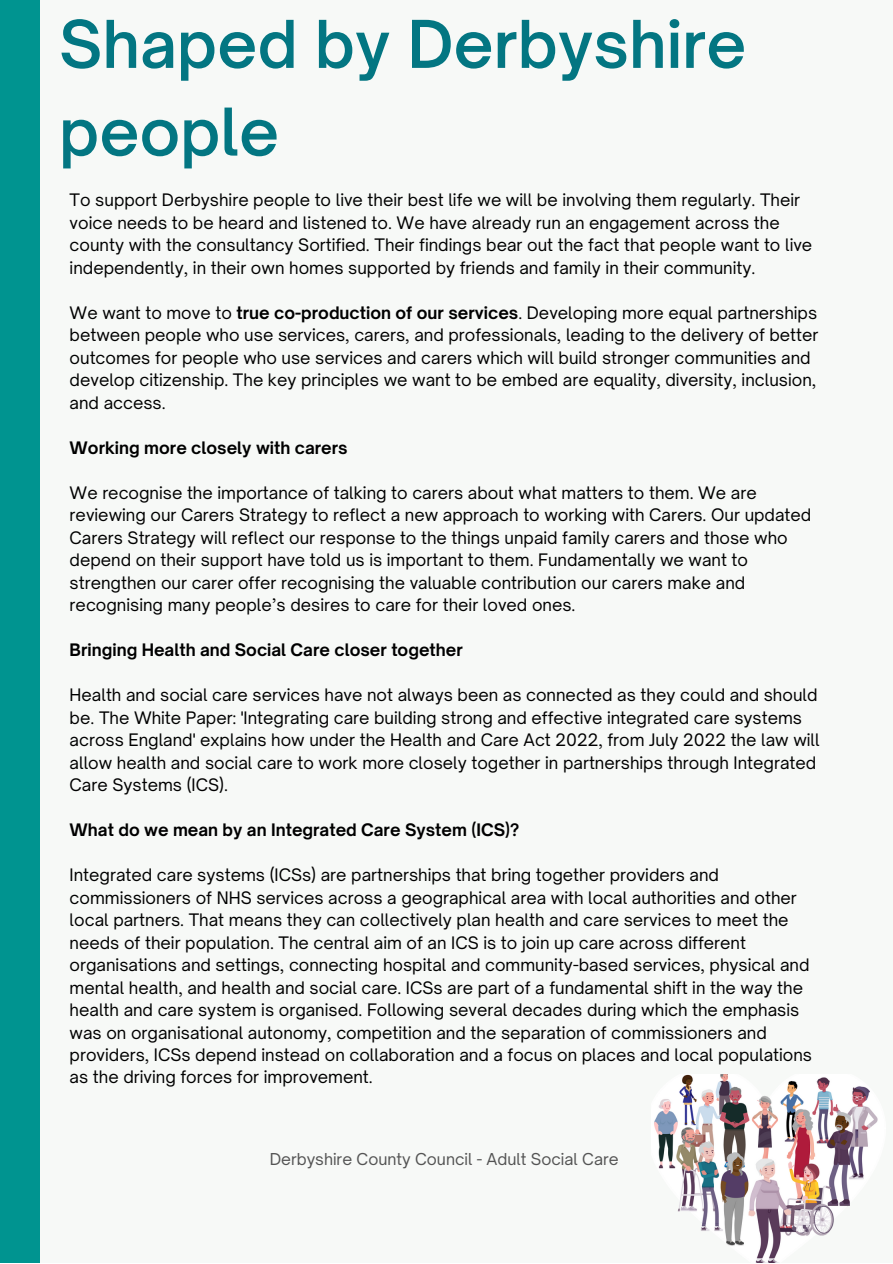
<style>
.page{position:relative;width:893px;height:1264px;background:#fff}
.page>*{position:absolute;margin:0;border:0;box-sizing:border-box;transform-origin:0 0}
.t1{font:600 63px/87.8px "Open Sauce One";color:#037682}
.t2{font:16.5px/22.5px "Open Sauce One";color:#000}
.t3{font:700 16.5px "Open Sauce One";color:#000}
.t4{font:15.75px "Open Sauce One";color:#545454}
.s1{font-weight:700}
</style>
<div class="page">
<div style="left:0;top:0;width:892px;height:1262px;background:#f7f9f7"></div>
<div style="left:0;top:0;width:39px;height:1262px;background:#009490"></div>
<img style="left:654px;top:1074px;width:224px;height:188px">
<h1 class="t1" style="left:59px;top:0;width:688px">Shaped by Derbyshire people</h1>
<p class="t2" style="left:70px;top:189px;width:744px">To support Derbyshire people to live their best life we will be involving them regularly. Their voice needs to be heard and listened to. We have already run an engagement across the county with the consultancy Sortified. Their findings bear out the fact that people want to live independently, in their own homes supported by friends and family in their community.</p>
<p class="t2" style="left:70px;top:301px;width:750px">We want to move to <span class="s1">true co-production of our services</span>. Developing more equal partnerships between people who use services, carers, and professionals, leading to the delivery of better outcomes for people who use services and carers which will build stronger communities and develop citizenship. The key principles we want to be embed are equality, diversity, inclusion, and access.</p>
<p class="t3" style="left:70px;top:437px;width:279px">Working more closely with carers</p>
<p class="t2" style="left:70px;top:481px;width:743px">We recognise the importance of talking to carers about what matters to them. We are reviewing our Carers Strategy to reflect a new approach to working with Carers. Our updated Carers Strategy will reflect our response to the things unpaid family carers and those who depend on their support have told us is important to them. Fundamentally we want to strengthen our carer offer recognising the valuable contribution our carers make and recognising many people’s desires to care for their loved ones.</p>
<p class="t3" style="left:70px;top:639px;width:394px">Bringing Health and Social Care closer together</p>
<p class="t2" style="left:70px;top:683px;width:751px">Health and social care services have not always been as connected as they could and should be. The White Paper: 'Integrating care building strong and effective integrated care systems across England' explains how under the Health and Care Act 2022, from July 2022 the law will allow health and social care to work more closely together in partnerships through Integrated Care Systems (ICS).</p>
<p class="t3" style="left:70px;top:819px;width:451px">What do we mean by an Integrated Care System (ICS)?</p>
<p class="t2" style="left:70px;top:863px;width:743px">Integrated care systems (ICSs) are partnerships that bring together providers and commissioners of NHS services across a geographical area with local authorities and other local partners. That means they can collectively plan health and care services to meet the needs of their population. The central aim of an ICS is to join up care across different organisations and settings, connecting hospital and community-based services, physical and mental health, and health and social care. ICSs are part of a fundamental shift in the way the health and care system is organised. Following several decades during which the emphasis was on organisational autonomy, competition and the separation of commissioners and providers, ICSs depend instead on collaboration and a focus on places and local populations as the driving forces for improvement.</p>
<p class="t4" style="left:270px;top:1149px;width:350px">Derbyshire County Council - Adult Social Care</p>
</div>
